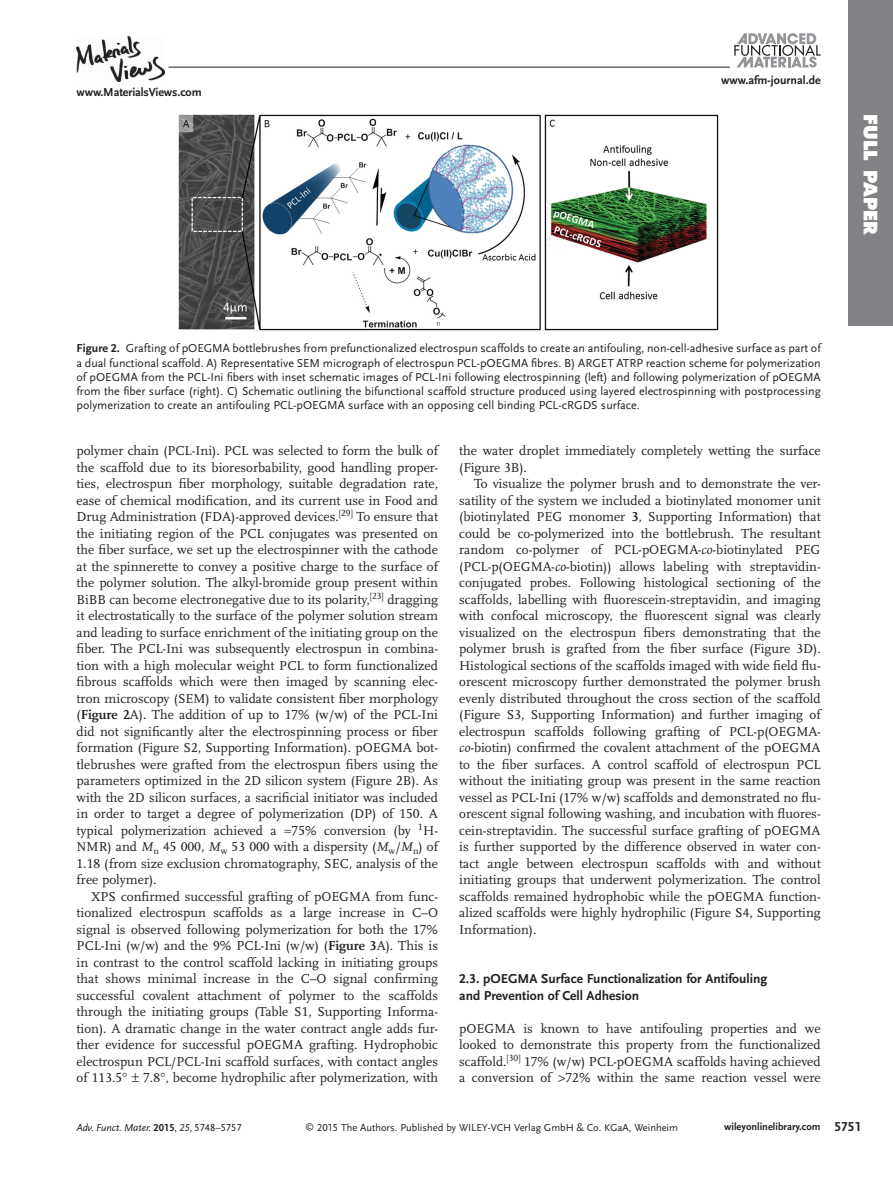
<style>
.page{position:relative;width:893px;height:1191px;background:#fff}
.page>*{position:absolute;margin:0;border:0;box-sizing:border-box;transform-origin:0 0}
.t1{font:800 18px "Futura";letter-spacing:.005em;color:#fff}
.t2{font:13.5px/16.5px "Scala LF";color:#231f20;text-align:justify}
.t3{font:700 13.5px/16.5px "Scala Sans LF";color:#231f20}
.t4{font:12px/14.2px "Scala Sans LF";color:#231f20;text-align:justify}
.t5{font:700 12px "Scala Sans LF";letter-spacing:-.01em;color:#231f20}
.t6{font:10.5px "Scala Sans LF";color:#231f20}
.t7{font:italic 10.5px "Scala Sans LF";color:#231f20}
.t8{font:700 10.5px "Scala Sans LF";color:#231f20}
.s1{font-weight:700}
.s2{font-style:italic}
.s3{font-weight:700;font-style:normal}
.s4{font-style:normal}
.s5{font-size:9px}
.s6{font-size:13.5px}
</style>
<div class="page">
<div style="left:849px;top:0;width:44px;height:325px;background:#808285"></div>
<hr style="left:169px;top:67px;width:561px;height:1px;background:#231f20">
<svg style="left:734px;top:33px;width:87px;height:35px"></svg>
<img style="left:77px;top:36px;width:88px;height:45px">
<img style="left:179px;top:115px;width:540px;height:216px">
<p class="t5" style="left:77px;top:87px;width:127px">www.MaterialsViews.com</p>
<p class="t5" style="left:721px;top:74px;width:101px">www.afm-journal.de</p>
<h1 class="t1" style="left:878px;top:114px;width:123px;rotate:90deg">FULL PAPER</h1>
<p class="t4" style="left:77px;top:342px;width:746px"><span class="s1">Figure 2.</span> Grafting of pOEGMA bottlebrushes from prefunctionalized electrospun scaffolds to create an antifouling, non-cell-adhesive surface as part of a dual functional scaffold. A) Representative SEM micrograph of electrospun PCL-pOEGMA fibres. B) ARGET ATRP reaction scheme for polymerization of pOEGMA from the PCL-Ini fibers with inset schematic images of PCL-Ini following electrospinning (left) and following polymerization of pOEGMA from the fiber surface (right). C) Schematic outlining the bifunctional scaffold structure produced using layered electrospinning with postprocessing polymerization to create an antifouling PCL-pOEGMA surface with an opposing cell binding PCL-cRGDS surface.</p>
<p class="t2" style="left:77px;top:443px;width:363px">polymer chain (PCL-Ini). PCL was selected to form the bulk of the scaffold due to its bioresorbability, good handling proper&shy;ties, electrospun fiber morphology, suitable degradation rate, ease of chemical modification, and its current use in Food and Drug Administration (FDA)-approved devices. <sup>[</sup> <sup>29</sup> <sup>]</sup> To ensure that the initiating region of the PCL conjugates was presented on the fiber surface, we set up the electrospinner with the cathode at the spinnerette to convey a positive charge to the surface of the polymer solution. The alkyl-bromide group present within BiBB can become electronegative due to its polarity, <sup>[</sup> <sup>23</sup> <sup>]</sup> dragging it electrostatically to the surface of the polymer solution stream and leading to surface enrichment of the initiating group on the fiber. The PCL-Ini was subsequently electrospun in combina&shy;tion with a high molecular weight PCL to form functionalized fibrous scaffolds which were then imaged by scanning elec&shy;tron microscopy (SEM) to validate consistent fiber morphology ( <span class="s1">Figure 2</span> A). The addition of up to 17% (w/w) of the PCL-Ini did not significantly alter the electrospinning process or fiber formation (Figure S2, Supporting Information). pOEGMA bot&shy;tlebrushes were grafted from the electrospun fibers using the parameters optimized in the 2D silicon system (Figure 2 B). As with the 2D silicon surfaces, a sacrificial initiator was included in order to target a degree of polymerization (DP) of 150. A typical polymerization achieved a ≈75% conversion (by <sup>1</sup> H-NMR) and <span class="s2">M</span><sub>n</sub> 45 000, <span class="s2">M</span><sub>w</sub> 53 000 with a dispersity ( <span class="s2">M</span><sub>w</sub> / <span class="s2">M</span><sub>n</sub> ) of 1.18 (from size exclusion chromatography, SEC, analysis of the free polymer).</p>
<p class="t2" style="left:77px;top:889px;width:363px;text-indent:15px">XPS confirmed successful grafting of pOEGMA from func&shy;tionalized electrospun scaffolds as a large increase in C – O signal is observed following polymerization for both the 17% PCL-Ini (w/w) and the 9% PCL-Ini (w/w) ( <span class="s1">Figure 3</span> A). This is in contrast to the control scaffold lacking in initiating groups that shows minimal increase in the C – O signal confirming successful covalent attachment of polymer to the scaffolds through the initiating groups (Table S1, Supporting Informa&shy;tion). A dramatic change in the water contract angle adds fur&shy;ther evidence for successful pOEGMA grafting. Hydrophobic electrospun PCL/PCL-Ini scaffold surfaces, with contact angles of 113.5</p>
<p class="t2" style="left:143px;top:1070px;width:296px">7.8 , become hydrophilic after polymerization, with</p>
<p class="t2" style="left:459px;top:443px;width:363px">the water droplet immediately completely wetting the surface (Figure 3 B).</p>
<p class="t2" style="left:459px;top:476px;width:363px;text-indent:15px">To visualize the polymer brush and to demonstrate the ver&shy;satility of the system we included a biotinylated monomer unit (biotinylated PEG monomer <span class="s1">3</span> , Supporting Information) that could be co-polymerized into the bottlebrush. The resultant random co-polymer of PCL-pOEGMA- <span class="s2">co</span> -biotinylated PEG (PCL-p(OEGMA- <span class="s2">co</span> -biotin)) allows labeling with streptavidin&shy;conjugated probes. Following histological sectioning of the scaffolds, labelling with fluorescein-streptavidin, and imaging with confocal microscopy, the fluorescent signal was clearly visualized on the electrospun fibers demonstrating that the polymer brush is grafted from the fiber surface (Figure 3 D).<br>Histological sections of the scaffolds imaged with wide field flu&shy;orescent microscopy further demonstrated the polymer brush evenly distributed throughout the cross section of the scaffold (Figure S3, Supporting Information) and further imaging of electrospun scaffolds following grafting of PCL-p(OEGMA&shy;<span class="s2">co</span> -biotin) confirmed the covalent attachment of the pOEGMA to the fiber surfaces. A control scaffold of electrospun PCL without the initiating group was present in the same reaction vessel as PCL-Ini (17% w/w) scaffolds and demonstrated no flu&shy;orescent signal following washing, and incubation with fluores&shy;cein-streptavidin. The successful surface grafting of pOEGMA is further supported by the difference observed in water con&shy;tact angle between electrospun scaffolds with and without initiating groups that underwent polymerization. The control scaffolds remained hydrophobic while the pOEGMA function&shy;alized scaffolds were highly hydrophilic (Figure S4, Supporting Information).</p>
<p class="t3" style="left:459px;top:971px;width:310px">2.3. pOEGMA Surface Functionalization for Antifouling and Prevention of Cell Adhesion</p>
<p class="t2" style="left:459px;top:1021px;width:363px">pOEGMA is known to have antifouling properties and we looked to demonstrate this property from the functionalized scaffold. <sup>[</sup> <sup>30</sup> <sup>]</sup> 17% (w/w) PCL-pOEGMA scaffolds having achieved a conversion of 72% within the same reaction vessel were</p>
<p class="t7" style="left:77px;top:1122px;width:167px">Adv. Funct. Mater. <span class="s3">2015</span><span class="s4">,</span> 25<span class="s4">, 5748–5757</span></p>
<p class="t6" style="left:305px;top:1122px;width:374px"><span class="s5">©</span> 2015 The Authors. Published by WILEY-VCH Verlag GmbH &amp; Co. KGaA, Weinheim</p>
<p class="t8" style="left:724px;top:1122px;width:139px">wileyonlinelibrary.com <span class="s6">5751</span></p>
</div>
